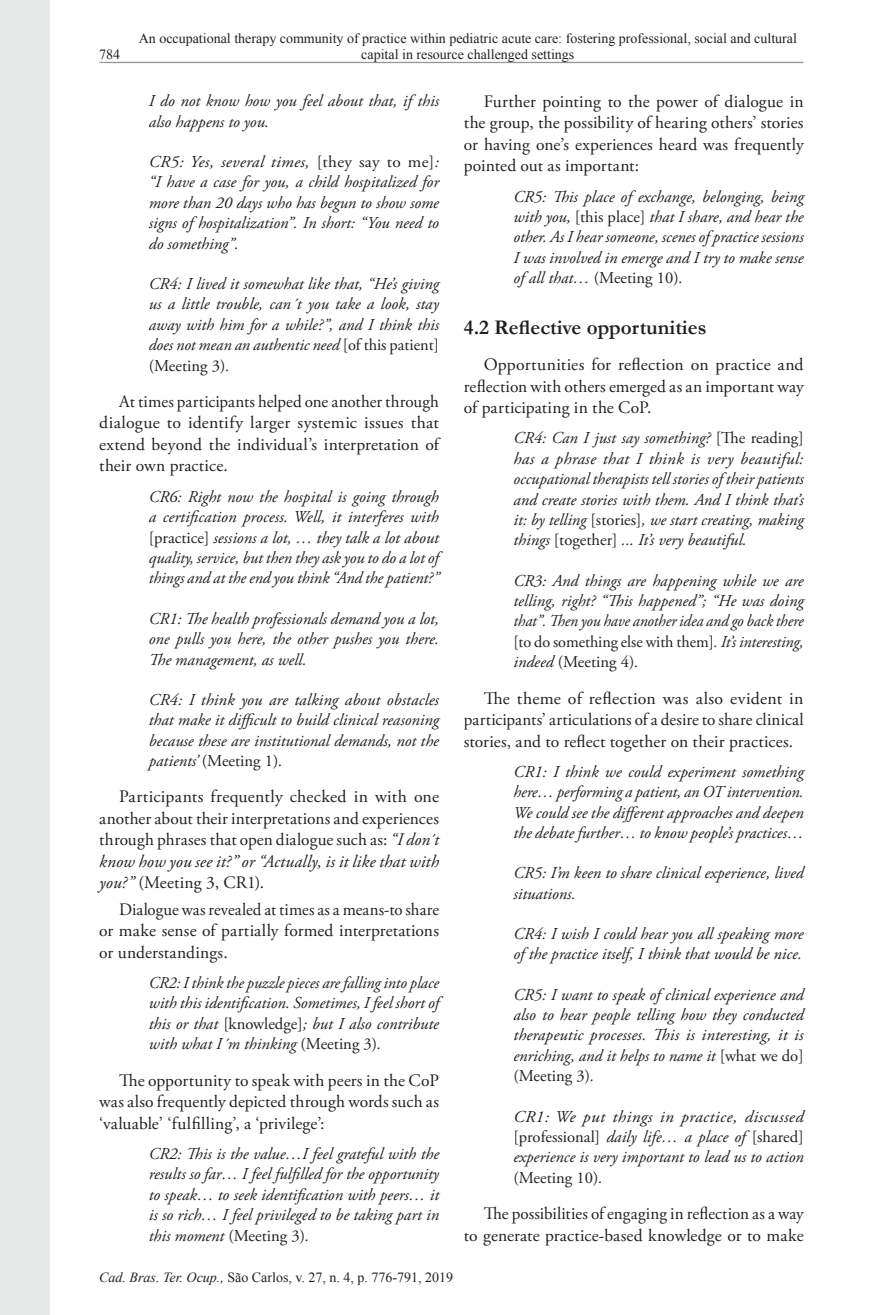
<style>
.page{position:relative;width:893px;height:1315px;background:#fff}
.page>*{position:absolute;margin:0;border:0;box-sizing:border-box;transform-origin:0 0}
.Heading2{font:700 21px "Garamond";color:#231f20}
.Paragraph{font:17.5px/21.5px "Adobe Garamond Pro";letter-spacing:.01em;color:#231f20;text-align:justify}
.Paragraph-2{font:17.5px/21.5px "Adobe Garamond Pro";letter-spacing:.01em;color:#231f20;text-align:justify;scale:.96 1}
.BlockQuote-Italico{font:italic 16.62px/20.5px "Adobe Garamond Pro";color:#231f20;text-align:justify}
.BlockQuote-Italico-2{font:italic 16.62px/20.5px "Adobe Garamond Pro";color:#231f20;text-align:justify;scale:1.04 1}
.t1{font:14px/16.8px "Times New Roman";color:#231f20;text-align:center}
.s1{font-style:normal}
.s2{font-style:italic}
</style>
<div class="page">
<div style="left:0;top:0;width:50px;height:1315px;background:#e7e8e8"></div>
<hr style="left:100px;top:62px;width:703px;height:1px;background:#949698">
<p class="t1" style="left:139px;top:29px;width:660px">An occupational therapy community of practice within pediatric acute care: fostering professional, social and cultural capital in resource challenged settings</p>
<p class="BlockQuote-Italico" style="left:149px;top:91px;width:292px">I do not know how you feel about that, if this also happens to you.</p>
<p class="BlockQuote-Italico" style="left:149px;top:152px;width:292px">CR5: Yes, several times, <span class="s1">[they say to me]</span>: “I have a case for you, a child hospitalized for more than 20 days who has begun to show some signs of hospitalization”. In short: “You need to do something”.</p>
<p class="BlockQuote-Italico" style="left:149px;top:274px;width:292px">CR4: I lived it somewhat like that, “He’s giving us a little trouble, can´t you take a look, stay away with him for a while?”, and I think this does not mean an authentic need <span class="s1">[of this patient] (Meeting 3)</span>.</p>
<p class="Paragraph" style="left:99px;top:391px;width:341px;text-indent:20px">At times participants helped one another through dialogue to identify larger systemic issues that extend beyond the individual’s interpretation of their own practice.</p>
<p class="BlockQuote-Italico" style="left:149px;top:487px;width:292px">CR6: Right now the hospital is going through a certification process. Well, it interferes with <span class="s1">[practice]</span> sessions a lot, … they talk a lot about quality, service, but then they ask you to do a lot of things and at the end you think “And the patient?”</p>
<p class="BlockQuote-Italico" style="left:149px;top:608px;width:292px">CR1: The health professionals demand you a lot, one pulls you here, the other pushes you there.<br>The management, as well.</p>
<p class="BlockQuote-Italico" style="left:149px;top:690px;width:292px">CR4: I think you are talking about obstacles that make it difficult to build clinical reasoning because these are institutional demands, not the patients’ <span class="s1">(Meeting 1)</span>.</p>
<p class="Paragraph" style="left:99px;top:786px;width:341px;text-indent:20px">Participants frequently checked in with one another about their interpretations and experiences through phrases that open dialogue such as: <span class="s2">“I don´t know how you see it?” or “Actually, is it like that with you?”</span> (Meeting 3, CR1).</p>
<p class="Paragraph-2" style="left:99px;top:899px;width:355px;text-indent:20px">Dialogue was revealed at times as a means-to share or make sense of partially formed interpretations or understandings.</p>
<p class="BlockQuote-Italico" style="left:149px;top:973px;width:292px">CR2: I think the puzzle pieces are falling into place with this identification. Sometimes, I feel short of this or that <span class="s1">[knowledge]</span>; but I also contribute with what I´m thinking <span class="s1">(Meeting 3)</span>.</p>
<p class="Paragraph" style="left:99px;top:1070px;width:341px;text-indent:20px">The opportunity to speak with peers in the CoP was also frequently depicted through words such as ‘valuable’ ‘fulfilling’, a ‘privilege’:</p>
<p class="BlockQuote-Italico" style="left:149px;top:1143px;width:292px">CR2: This is the value…I feel grateful with the results so far… I feel fulfilled for the opportunity to speak… to seek identification with peers… it is so rich… I feel privileged to be taking part in this moment <span class="s1">(Meeting 3)</span>.</p>
<p class="Paragraph" style="left:464px;top:91px;width:341px;text-indent:20px">Further pointing to the power of dialogue in the group, the possibility of hearing others’ stories or having one’s experiences heard was frequently pointed out as important:</p>
<p class="BlockQuote-Italico" style="left:513px;top:187px;width:292px">CR5: This place of exchange, belonging, being with you, <span class="s1">[this place]</span> that I share, and hear the other. As I hear someone, scenes of practice sessions I was involved in emerge and I try to make sense of all that… <span class="s1">(Meeting 10)</span>.</p>
<p class="Heading2" style="left:464px;top:313px;width:244px">4.2 Reflective opportunities</p>
<p class="Paragraph" style="left:464px;top:354px;width:341px;text-indent:20px">Opportunities for reflection on practice and reflection with others emerged as an important way of participating in the CoP.</p>
<p class="BlockQuote-Italico" style="left:513px;top:428px;width:292px">CR4: Can I just say something? <span class="s1">[The reading] </span>has a phrase that I think is very beautiful: occupational therapists tell stories of their patients and create stories with them. And I think that’s it: by telling <span class="s1">[stories]</span>, we start creating, making things <span class="s1">[together]</span> ... It’s very beautiful.</p>
<p class="BlockQuote-Italico" style="left:513px;top:570px;width:292px">CR3: And things are happening while we are telling, right? “This happened”; “He was doing that”. Then you have another idea and go back there <span class="s1">[to do something else with them]</span>. It’s interesting, indeed <span class="s1">(Meeting 4)</span>.</p>
<p class="Paragraph" style="left:464px;top:688px;width:341px;text-indent:20px">The theme of reflection was also evident in participants’ articulations of a desire to share clinical stories, and to reflect together on their practices.</p>
<p class="BlockQuote-Italico" style="left:513px;top:762px;width:292px">CR1: I think we could experiment something here… performing a patient, an OT intervention.<br>We could see the different approaches and deepen the debate further… to know people’s practices…</p>
<p class="BlockQuote-Italico" style="left:513px;top:863px;width:292px">CR5: I’m keen to share clinical experience, lived situations.</p>
<p class="BlockQuote-Italico" style="left:513px;top:924px;width:292px">CR4: I wish I could hear you all speaking more of the practice itself, I think that would be nice.</p>
<p class="BlockQuote-Italico" style="left:513px;top:984px;width:292px">CR5: I want to speak of clinical experience and also to hear people telling how they conducted therapeutic processes. This is interesting, it is enriching, and it helps to name it <span class="s1">[what we do] (Meeting 3)</span>.</p>
<p class="BlockQuote-Italico-2" style="left:513px;top:1106px;width:281px">CR1: We put things in practice, discussed <span class="s1">[professional]</span> daily life… a place of <span class="s1">[shared] </span>experience is very important to lead us to action <span class="s1">(Meeting 10)</span>.</p>
<p class="Paragraph" style="left:464px;top:1203px;width:341px;text-align:right">The possibilities of engaging in reflection as a way<br>to generate practice-based knowledge or to make</p>
<p class="t1" style="left:99px;top:1269px;width:356px"><span class="s2">Cad. Bras. Ter. Ocup.,</span> São Carlos, v. 27, n. 4, p. 776-791, 2019</p>
</div>
